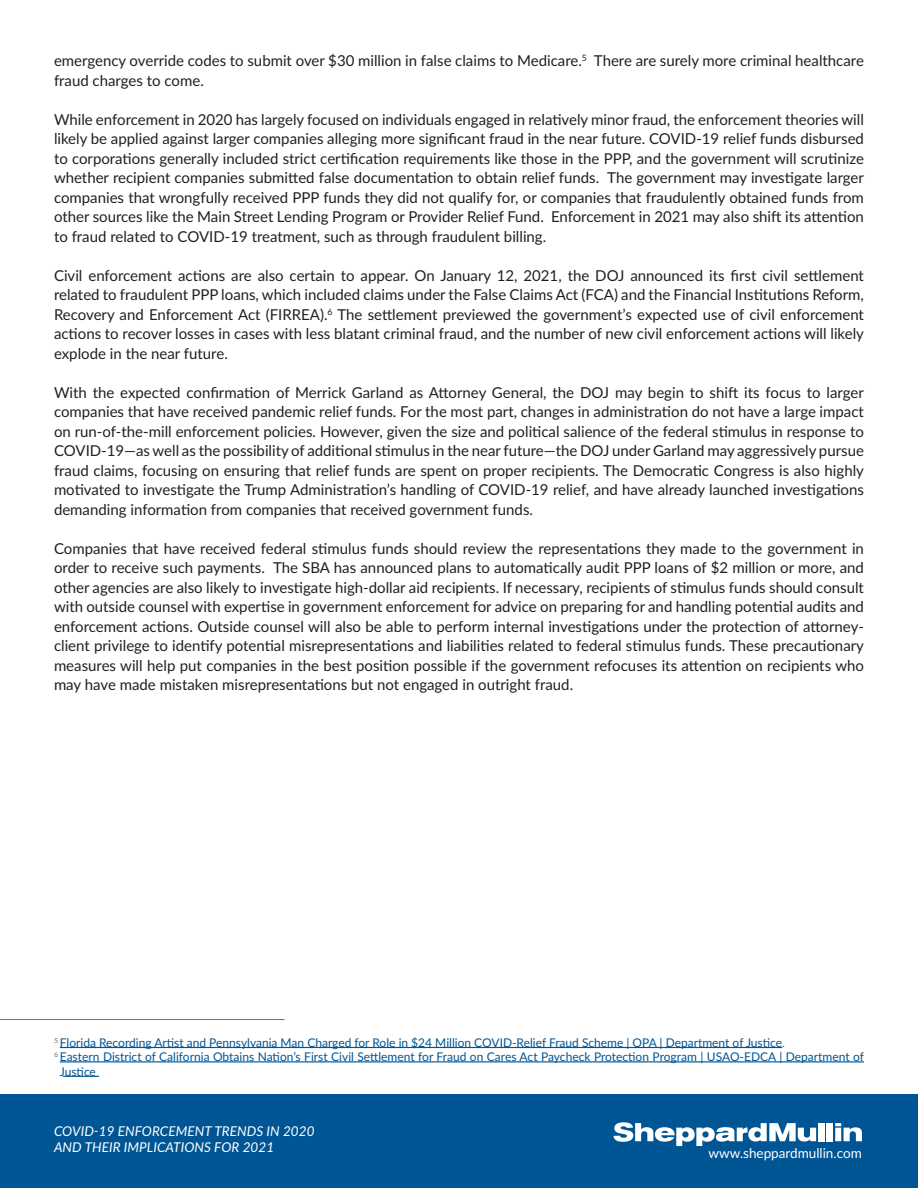
<style>
.page{position:relative;width:918px;height:1188px;background:#fff}
.page>*{position:absolute;margin:0;border:0;box-sizing:border-box;transform-origin:0 0}
.t1{font:15px/19.5px "Lato";color:#231f20;text-align:justify}
.t2{font:italic 13.5px/16.2px "Lato";letter-spacing:.005em;color:#fff}
.t3{font:13.5px "Lato";color:#fff}
.t4{font:12px/14.4px "Lato";color:#005595}
.s1{color:#717074}
</style>
<div class="page">
<div style="left:0;top:1094px;width:918px;height:94px;background:#005595"></div>
<svg style="left:613px;top:1122px;width:203px;height:24px"></svg>
<div style="left:818px;top:1123px;width:7px;height:18px;background:#fff"></div>
<div style="left:827px;top:1123px;width:6px;height:18px;background:#fff"></div>
<svg style="left:835px;top:1123px;width:27px;height:18px"></svg>
<hr style="left:60px;top:1047px;width:722px;height:1px;background:#005595">
<hr style="left:60px;top:1061px;width:804px;height:1px;background:#005595">
<hr style="left:63px;top:1076px;width:36px;height:1px;background:#005595">
<hr style="left:0;top:1019px;width:285px;height:1px;background:#717074">
<p class="t1" style="left:54px;top:50px;width:811px">emergency override codes to submit over $30 million in false claims to Medicare.<sup>5</sup> There are surely more criminal healthcare fraud charges to come.</p>
<p class="t1" style="left:54px;top:109px;width:812px">While enforcement in 2020 has largely focused on individuals engaged in relatively minor fraud, the enforcement theories will likely be applied against larger companies alleging more significant fraud in the near future. COVID-19 relief funds disbursed to corporations generally included strict certification requirements like those in the PPP, and the government will scrutinize whether recipient companies submitted false documentation to obtain relief funds. The government may investigate larger companies that wrongfully received PPP funds they did not qualify for, or companies that fraudulently obtained funds from other sources like the Main Street Lending Program or Provider Relief Fund. Enforcement in 2021 may also shift its attention to fraud related to COVID-19 treatment, such as through fraudulent billing.</p>
<p class="t1" style="left:54px;top:265px;width:811px">Civil enforcement actions are also certain to appear. On January 12, 2021, the DOJ announced its first civil settlement related to fraudulent PPP loans, which included claims under the False Claims Act (FCA) and the Financial Institutions Reform, Recovery and Enforcement Act (FIRREA).<sup>6</sup> The settlement previewed the government’s expected use of civil enforcement actions to recover losses in cases with less blatant criminal fraud, and the number of new civil enforcement actions will likely explode in the near future.</p>
<p class="t1" style="left:54px;top:382px;width:812px">With the expected confirmation of Merrick Garland as Attorney General, the DOJ may begin to shift its focus to larger companies that have received pandemic relief funds. For the most part, changes in administration do not have a large impact on run-of-the-mill enforcement policies. However, given the size and political salience of the federal stimulus in response to COVID-19—as well as the possibility of additional stimulus in the near future—the DOJ under Garland may aggressively pursue fraud claims, focusing on ensuring that relief funds are spent on proper recipients. The Democratic Congress is also highly motivated to investigate the Trump Administration’s handling of COVID-19 relief, and have already launched investigations demanding information from companies that received government funds.</p>
<p class="t1" style="left:54px;top:538px;width:811px">Companies that have received federal stimulus funds should review the representations they made to the government in order to receive such payments. The SBA has announced plans to automatically audit PPP loans of $2 million or more, and other agencies are also likely to investigate high-dollar aid recipients. If necessary, recipients of stimulus funds should consult with outside counsel with expertise in government enforcement for advice on preparing for and handling potential audits and enforcement actions. Outside counsel will also be able to perform internal investigations under the protection of attorney&shy;client privilege to identify potential misrepresentations and liabilities related to federal stimulus funds. These precautionary measures will help put companies in the best position possible if the government refocuses its attention on recipients who may have made mistaken misrepresentations but not engaged in outright fraud.</p>
<p class="t4" style="left:54px;top:1035px;width:733px"><sup>5</sup> Florida Recording Artist and Pennsylvania Man Charged for Role in $24 Million COVID-Relief Fraud Scheme | OPA | Department of Justice<span class="s1">.</span></p>
<p class="t4" style="left:60px;top:1049px;width:806px;text-indent:-6px"><sup>6</sup> Eastern District of California Obtains Nation’s First Civil Settlement for Fraud on Cares Act Paycheck Protection Program | USAO-EDCA | Department of<br>Justice</p>
<p class="t2" style="left:54px;top:1123px;width:262px">COVID-19 ENFORCEMENT TRENDS IN 2020<br>AND THEIR IMPLICATIONS FOR 2021</p>
<p class="t3" style="left:708px;top:1143px;width:155px">www.sheppardmullin.com</p>
</div>
